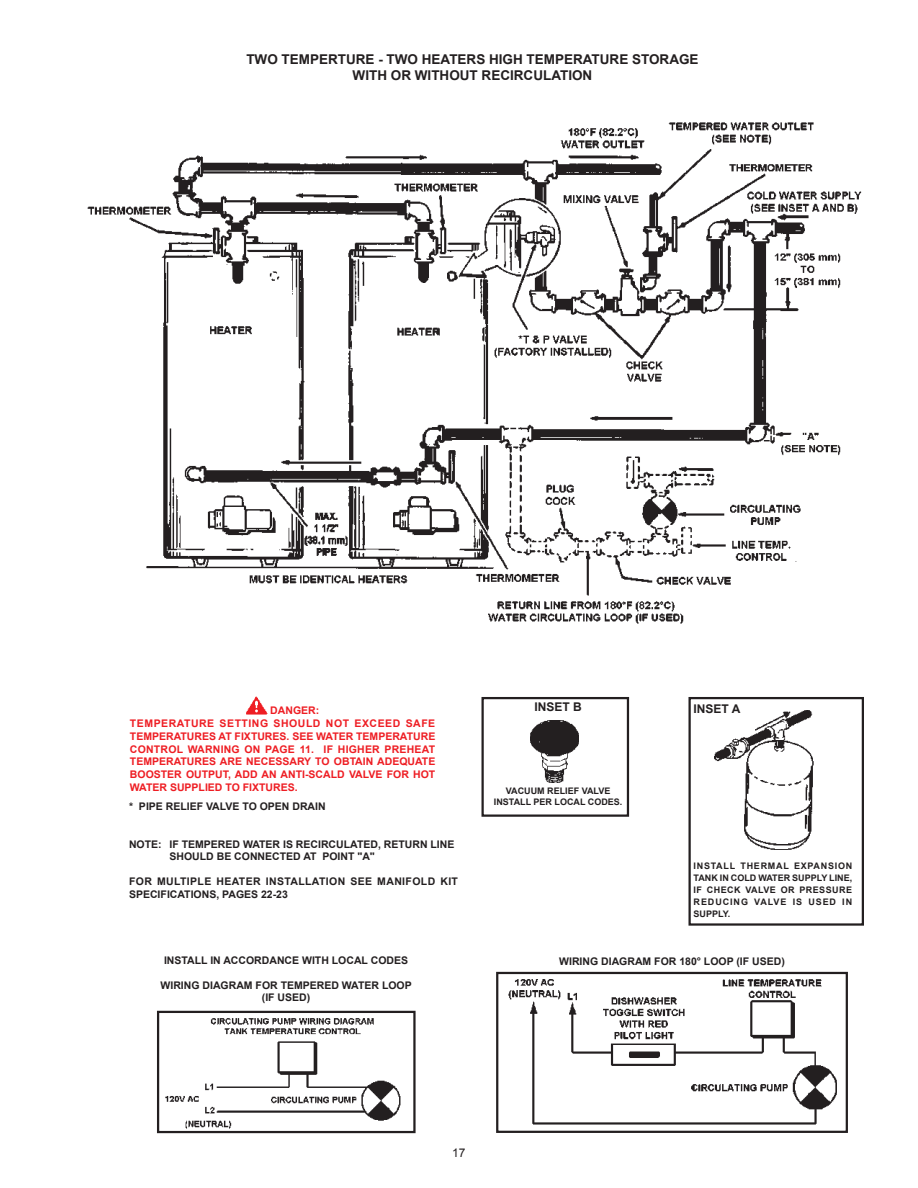
<style>
.page{position:relative;width:918px;height:1188px;background:#fff}
.page>*{position:absolute;margin:0;border:0;box-sizing:border-box;transform-origin:0 0}
.t1{font:700 13.5px/16.2px "Arial";color:#231f20;text-align:center}
.t2{font:700 12px "Arial";color:#231f20}
.t3{font:12px "Arial";color:#231f20}
.t4{font:700 10.5px/12.8px "Arial";color:#ee1d23}
.t5{font:700 10.5px/12.6px "Arial";color:#231f20}
.t6{font:700 10.5px/12.6px "Arial";letter-spacing:.035em;color:#231f20}
.t7{font:700 9px/12px "Arial";color:#231f20;text-align:justify}
</style>
<div class="page">
<img style="left:246px;top:697px;width:21px;height:17px">
<div style="left:496px;top:972px;width:352px;height:161px;border:2px solid #231f20"></div>
<img style="left:509px;top:979px;width:328px;height:145px">
<img style="left:164px;top:1018px;width:241px;height:116px">
<div style="left:157px;top:1011px;width:259px;height:122px;border:2px solid #231f20"></div>
<img style="left:715px;top:711px;width:99px;height:139px">
<div style="left:688px;top:697px;width:176px;height:229px;border:2px solid #231f20"></div>
<img style="left:530px;top:720px;width:48px;height:63px">
<div style="left:482px;top:697px;width:147px;height:120px;border:2px solid #231f20"></div>
<img style="left:87px;top:122px;width:775px;height:502px">
<p class="t1" style="left:246px;top:51px;width:454px">TWO TEMPERTURE - TWO HEATERS HIGH TEMPERATURE STORAGE<br>WITH OR WITHOUT RECIRCULATION</p>
<p class="t4" style="left:130px;top:705px;width:307px;text-indent:140px">DANGER:<br>TEMPERATURE SETTING SHOULD NOT EXCEED SAFE TEMPERATURES AT FIXTURES. SEE WATER TEMPERATURE CONTROL WARNING ON PAGE 11. IF HIGHER PREHEAT TEMPERATURES ARE NECESSARY TO OBTAIN ADEQUATE BOOSTER OUTPUT, ADD AN ANTI-SCALD VALVE FOR HOT WATER SUPPLIED TO FIXTURES.</p>
<p class="t5" style="left:129px;top:800px;width:198px">* PIPE RELIEF VALVE TO OPEN DRAIN</p>
<p class="t5" style="left:170px;top:838px;width:286px;text-indent:-40px">NOTE: IF TEMPERED WATER IS RECIRCULATED, RETURN LINE<br>SHOULD BE CONNECTED AT POINT "A"</p>
<p class="t6" style="left:129px;top:875px;width:330px">FOR MULTIPLE HEATER INSTALLATION SEE MANIFOLD KIT<br>SPECIFICATIONS, PAGES 22-23</p>
<p class="t2" style="left:534px;top:699px;width:49px">INSET B</p>
<p class="t7" style="left:494px;top:786px;width:130px;line-height:10.8px;text-align:center">VACUUM RELIEF VALVE<br>INSTALL PER LOCAL CODES.</p>
<p class="t2" style="left:694px;top:701px;width:48px">INSET A</p>
<p class="t7" style="left:694px;top:861px;width:160px">INSTALL THERMAL EXPANSION TANK IN COLD WATER SUPPLY LINE, IF CHECK VALVE OR PRESSURE REDUCING VALVE IS USED IN SUPPLY.</p>
<p class="t5" style="left:164px;top:955px;width:246px">INSTALL IN ACCORDANCE WITH LOCAL CODES</p>
<p class="t5" style="left:559px;top:955px;width:227px">WIRING DIAGRAM FOR 180° LOOP (IF USED)</p>
<p class="t5" style="left:161px;top:979px;width:253px;text-align:center">WIRING DIAGRAM FOR TEMPERED WATER LOOP (IF USED)</p>
<p class="t3" style="left:452px;top:1145px;width:15px">17</p>
</div>
